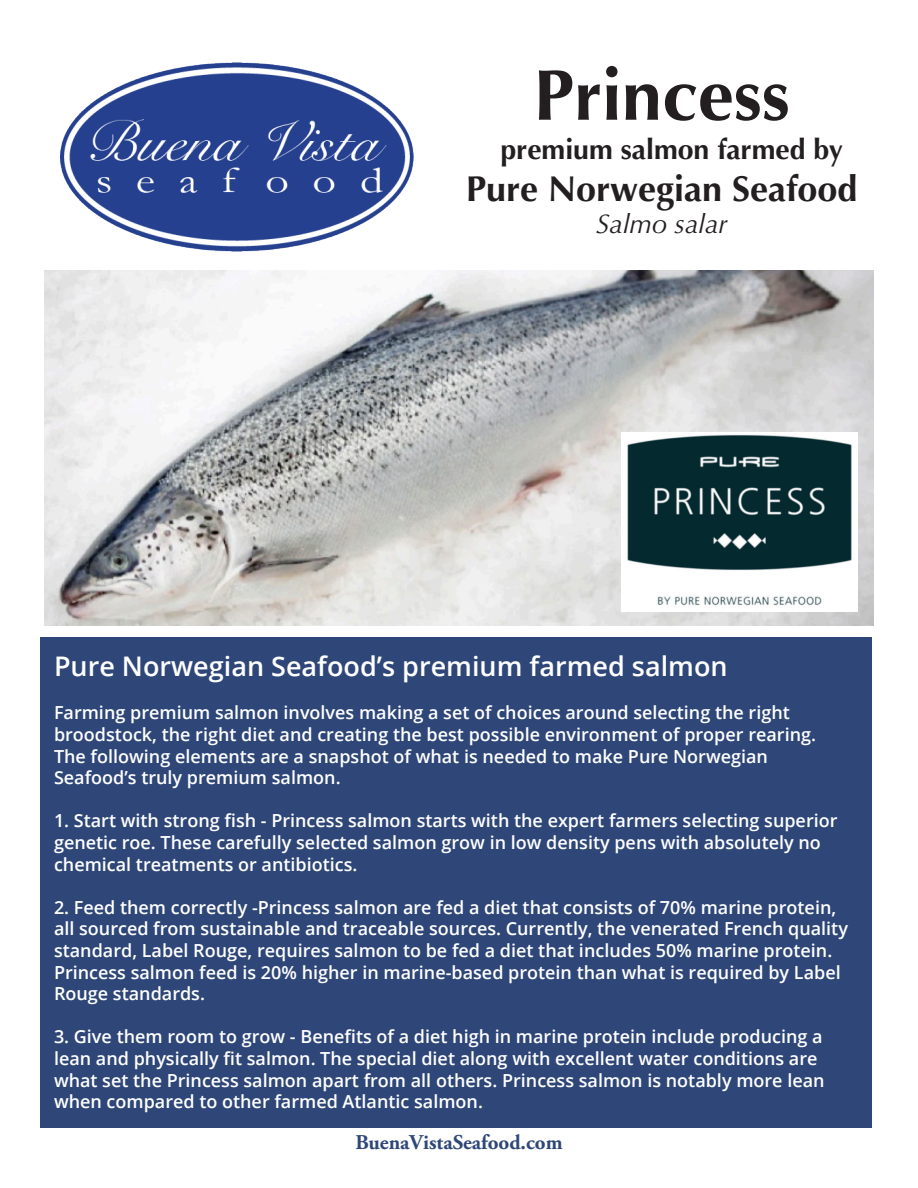
<style>
.page{position:relative;width:918px;height:1188px;background:#fff}
.page>*{position:absolute;margin:0;border:0;box-sizing:border-box;transform-origin:0 0}
.t1{font:700 72px "Optima";color:#231f20}
.t2{font:700 36px "Optima";color:#231f20}
.t3{font:700 28.5px "Optima";color:#231f20}
.t4{font:600 27px "Open Sans";color:#fff}
.t5{font:italic 27px "Optima";color:#231f20}
.t6{font:700 21px "Adobe Garamond Pro";color:#2f4778}
.t7{font:600 18px/21.6px "Open Sans";color:#fff}
</style>
<div class="page">
<div style="left:41px;top:637px;width:831px;height:491px;background:#2f4778"></div>
<img style="left:61px;top:62px;width:352px;height:190px">
<img style="left:44px;top:270px;width:830px;height:355px">
<img style="left:621px;top:432px;width:237px;height:180px">
<p class="t1" style="left:534px;top:53px;width:258px">Princess</p>
<p class="t3" style="left:500px;top:132px;width:344px">premium salmon farmed by</p>
<p class="t2" style="left:466px;top:168px;width:393px">Pure Norwegian Seafood</p>
<p class="t5" style="left:596px;top:208px;width:133px">Salmo salar</p>
<p class="t4" style="left:54px;top:648px;width:675px">Pure Norwegian Seafood’s premium farmed salmon</p>
<p class="t7" style="left:54px;top:702px;width:764px">Farming premium salmon involves making a set of choices around selecting the right broodstock, the right diet and creating the best possible environment of proper rearing.<br>The following elements are a snapshot of what is needed to make Pure Norwegian Seafood’s truly premium salmon.</p>
<p class="t7" style="left:54px;top:810px;width:785px">1. Start with strong fish - Princess salmon starts with the expert farmers selecting superior genetic roe. These carefully selected salmon grow in low density pens with absolutely no chemical treatments or antibiotics.</p>
<p class="t7" style="left:54px;top:896px;width:796px">2. Feed them correctly -Princess salmon are fed a diet that consists of 70% marine protein, all sourced from sustainable and traceable sources. Currently, the venerated French quality standard, Label Rouge, requires salmon to be fed a diet that includes 50% marine protein.<br>Princess salmon feed is 20% higher in marine-based protein than what is required by Label Rouge standards.</p>
<p class="t7" style="left:54px;top:1026px;width:772px">3. Give them room to grow - Benefits of a diet high in marine protein include producing a lean and physically fit salmon. The special diet along with excellent water conditions are what set the Princess salmon apart from all others. Princess salmon is notably more lean when compared to other farmed Atlantic salmon.</p>
<p class="t6" style="left:355px;top:1130px;width:209px">BuenaVistaSeafood.com</p>
</div>
